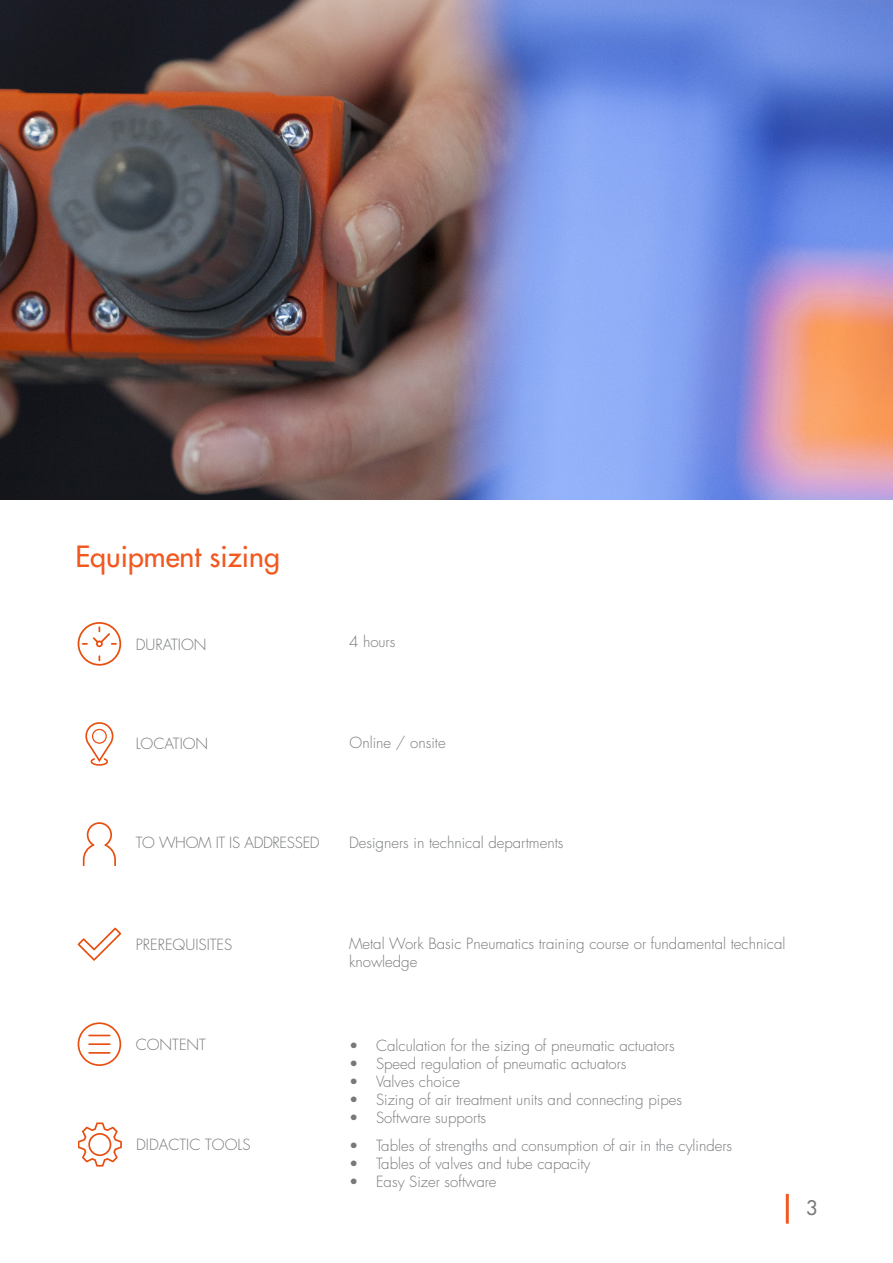
<style>
.page{position:relative;width:893px;height:1263px;background:#fff}
.page>*{position:absolute;margin:0;border:0;box-sizing:border-box;transform-origin:0 0}
.TITOLO_1{font:500 28.5px "Futura Std";color:#f15921}
.t1{font:500 19.5px "Futura Std";color:#76787b}
.BODY{font:300 15px/18px "Futura Std";color:#76787b}
.BODY-2{font:300 15px "Futura Std";letter-spacing:-.02em;color:#76787b}
</style>
<div class="page">
<hr style="left:786px;top:1194px;width:3px;height:30px;background:#f15921">
<img style="left:0;top:0;width:893px;height:500px">
<svg style="left:78px;top:622px;width:43px;height:44px"></svg>
<svg style="left:83px;top:822px;width:33px;height:44px"></svg>
<svg style="left:78px;top:927px;width:43px;height:34px"></svg>
<svg style="left:78px;top:1022px;width:43px;height:44px"></svg>
<svg style="left:78px;top:1122px;width:44px;height:44px"></svg>
<svg style="left:85px;top:722px;width:28px;height:44px"></svg>
<div style="left:93px;top:729px;width:13px;height:14px;background:#fff;border-radius:50%"></div>
<div style="left:92px;top:729px;width:15px;height:15px;border:1px solid #e84e0f;border-radius:50%"></div>
<p class="TITOLO_1" style="left:75px;top:538px;width:206px">Equipment sizing</p>
<p class="BODY" style="left:136px;top:636px;width:72px">DURATION</p>
<p class="BODY" style="left:349px;top:633px;width:48px">4 hours</p>
<p class="BODY" style="left:136px;top:735px;width:74px">LOCATION</p>
<p class="BODY" style="left:350px;top:734px;width:98px">Online / onsite</p>
<p class="BODY-2" style="left:136px;top:833px;width:186px">TO WHOM IT IS ADDRESSED</p>
<p class="BODY" style="left:349px;top:834px;width:216px">Designers in technical departments</p>
<p class="BODY" style="left:136px;top:936px;width:98px">PREREQUISITES</p>
<p class="BODY" style="left:136px;top:1036px;width:72px">CONTENT</p>
<p class="BODY" style="left:136px;top:1136px;width:116px">DIDACTIC TOOLS</p>
<p class="BODY" style="left:349px;top:935px;width:438px">Metal Work Basic Pneumatics training course or fundamental technical knowledge</p>
<p class="BODY" style="left:349px;top:1037px;width:327px">• Calculation for the sizing of pneumatic actuators</p>
<p class="BODY" style="left:349px;top:1055px;width:279px">• Speed regulation of pneumatic actuators</p>
<p class="BODY" style="left:349px;top:1073px;width:112px">• Valves choice</p>
<p class="BODY" style="left:349px;top:1091px;width:334px">• Sizing of air treatment units and connecting pipes</p>
<p class="BODY" style="left:349px;top:1109px;width:139px">• Software supports</p>
<p class="BODY" style="left:349px;top:1136px;width:385px">• Tables of strengths and consumption of air in the cylinders</p>
<p class="BODY" style="left:349px;top:1154px;width:243px">• Tables of valves and tube capacity</p>
<p class="BODY" style="left:349px;top:1172px;width:149px">• Easy Sizer software</p>
<h2 class="t1" style="left:806px;top:1196px;width:13px">3</h2>
</div>
